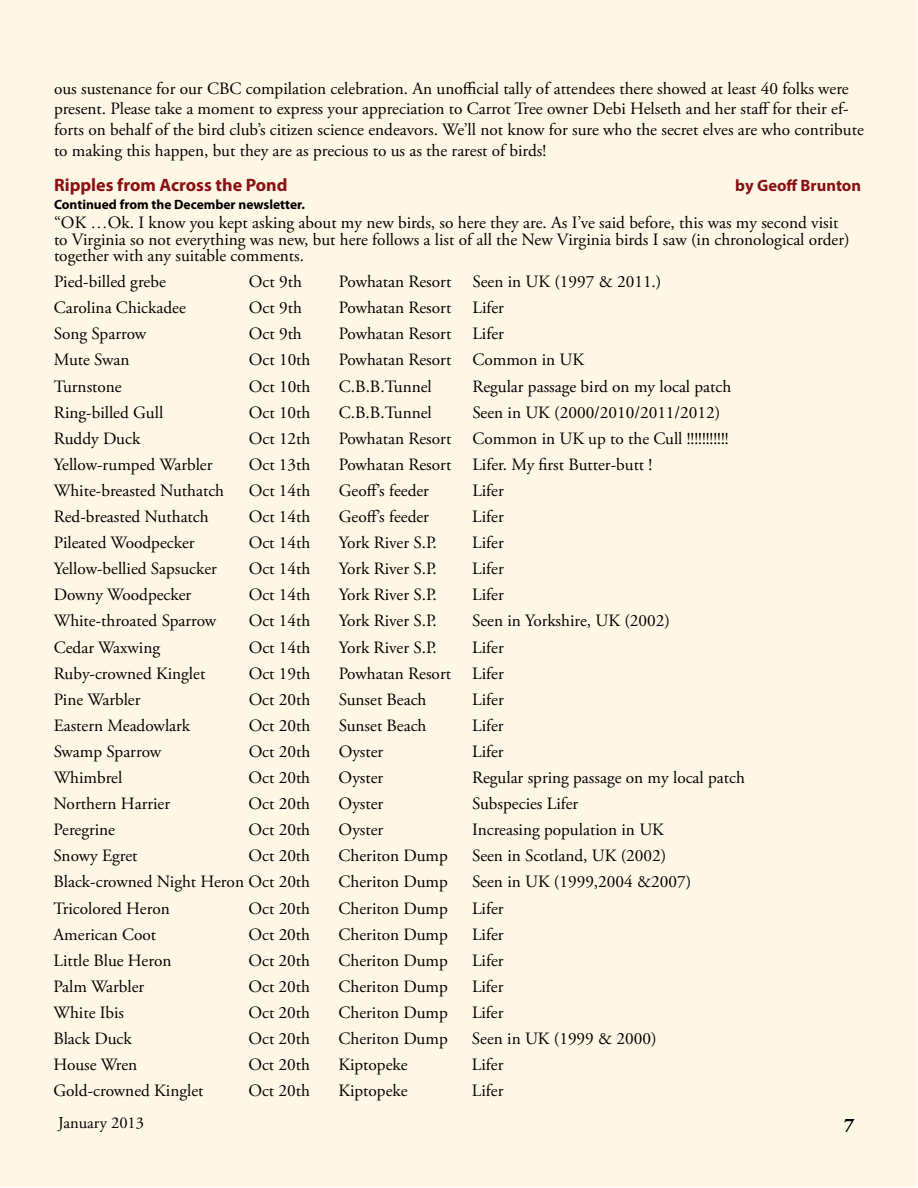
<style>
.page{position:relative;width:918px;height:1188px;background:#fff}
.page>*{position:absolute;margin:0;border:0;box-sizing:border-box;transform-origin:0 0}
.t1{font:700 21px "Adobe Garamond Pro";color:#000}
.t2{font:700 18px "Myriad Pro";color:#8b1013}
.t3{font:17.25px/20.7px "Adobe Garamond Pro";color:#000}
.t4{font:700 16.5px "Myriad Pro";color:#8b1013}
.t5{font:16.5px "Adobe Garamond Pro";color:#000}
.t6{font:700 13.5px "Myriad Pro";color:#000}
</style>
<div class="page">
<div style="left:1px;top:1px;width:916px;height:1186px;background:#fff7e5"></div>
<p class="t3" style="left:54px;top:78px;width:811px">ous sustenance for our CBC compilation celebration. An unofficial tally of attendees there showed at least 40 folks were present. Please take a moment to express your appreciation to Carrot Tree owner Debi Helseth and her staff for their ef&shy;forts on behalf of the bird club’s citizen science endeavors. We’ll not know for sure who the secret elves are who contribute to making this happen, but they are as precious to us as the rarest of birds!</p>
<p class="t2" style="left:54px;top:173px;width:235px">Ripples from Across the Pond</p>
<p class="t4" style="left:735px;top:174px;width:127px">by Geoff Brunton</p>
<p class="t6" style="left:54px;top:196px;width:252px">Continued from the December newsletter.</p>
<p class="t3" style="left:54px;top:215px;width:797px;line-height:16.5px">“OK …Ok. I know you kept asking about my new birds, so here they are. As I’ve said before, this was my second visit to Virginia so not everything was new, but here follows a list of all the New Virginia birds I saw (in chronological order) together with any suitable comments.</p>
<p class="t3" style="left:54px;top:272px;width:113px">Pied-billed grebe</p>
<p class="t3" style="left:249px;top:272px;width:54px">Oct 9th</p>
<p class="t3" style="left:339px;top:272px;width:324px">Powhatan Resort Seen in UK (1997 &amp; 2011.)</p>
<p class="t3" style="left:54px;top:298px;width:133px">Carolina Chickadee</p>
<p class="t3" style="left:249px;top:298px;width:54px">Oct 9th</p>
<p class="t3" style="left:339px;top:298px;width:167px">Powhatan Resort Lifer</p>
<p class="t3" style="left:54px;top:324px;width:94px">Song Sparrow</p>
<p class="t3" style="left:249px;top:324px;width:54px">Oct 9th</p>
<p class="t3" style="left:339px;top:324px;width:167px">Powhatan Resort Lifer</p>
<p class="t3" style="left:54px;top:350px;width:77px">Mute Swan</p>
<p class="t3" style="left:249px;top:350px;width:63px">Oct 10th</p>
<p class="t3" style="left:339px;top:350px;width:247px">Powhatan Resort Common in UK</p>
<p class="t3" style="left:54px;top:376px;width:69px">Turnstone</p>
<p class="t3" style="left:249px;top:376px;width:63px">Oct 10th</p>
<p class="t3" style="left:339px;top:376px;width:94px">C.B.B.Tunnel</p>
<p class="t3" style="left:472px;top:376px;width:260px">Regular passage bird on my local patch</p>
<p class="t3" style="left:54px;top:402px;width:111px">Ring-billed Gull</p>
<p class="t3" style="left:249px;top:402px;width:63px">Oct 10th</p>
<p class="t3" style="left:339px;top:402px;width:94px">C.B.B.Tunnel</p>
<p class="t3" style="left:472px;top:402px;width:249px">Seen in UK (2000/2010/2011/2012)</p>
<p class="t3" style="left:54px;top:429px;width:88px">Ruddy Duck</p>
<p class="t3" style="left:249px;top:429px;width:63px">Oct 12th</p>
<p class="t3" style="left:339px;top:429px;width:391px">Powhatan Resort Common in UK up to the Cull !!!!!!!!!!!</p>
<p class="t3" style="left:54px;top:455px;width:160px">Yellow-rumped Warbler</p>
<p class="t3" style="left:249px;top:455px;width:63px">Oct 13th</p>
<p class="t3" style="left:339px;top:455px;width:315px">Powhatan Resort Lifer. My first Butter-butt !</p>
<p class="t3" style="left:54px;top:481px;width:172px">White-breasted Nuthatch</p>
<p class="t3" style="left:249px;top:481px;width:63px">Oct 14th</p>
<p class="t3" style="left:339px;top:481px;width:92px">Geoff’s feeder</p>
<p class="t3" style="left:472px;top:481px;width:33px">Lifer</p>
<p class="t3" style="left:54px;top:507px;width:156px">Red-breasted Nuthatch</p>
<p class="t3" style="left:249px;top:507px;width:63px">Oct 14th</p>
<p class="t3" style="left:339px;top:507px;width:92px">Geoff’s feeder</p>
<p class="t3" style="left:472px;top:507px;width:33px">Lifer</p>
<p class="t3" style="left:54px;top:533px;width:142px">Pileated Woodpecker</p>
<p class="t3" style="left:249px;top:533px;width:63px">Oct 14th</p>
<p class="t3" style="left:339px;top:533px;width:100px">York River S.P.</p>
<p class="t3" style="left:472px;top:533px;width:33px">Lifer</p>
<p class="t3" style="left:54px;top:559px;width:165px">Yellow-bellied Sapsucker</p>
<p class="t3" style="left:249px;top:559px;width:63px">Oct 14th</p>
<p class="t3" style="left:339px;top:559px;width:100px">York River S.P.</p>
<p class="t3" style="left:472px;top:559px;width:33px">Lifer</p>
<p class="t3" style="left:54px;top:585px;width:139px">Downy Woodpecker</p>
<p class="t3" style="left:249px;top:585px;width:63px">Oct 14th</p>
<p class="t3" style="left:339px;top:585px;width:100px">York River S.P.</p>
<p class="t3" style="left:472px;top:585px;width:33px">Lifer</p>
<p class="t3" style="left:54px;top:611px;width:164px">White-throated Sparrow</p>
<p class="t3" style="left:249px;top:611px;width:63px">Oct 14th</p>
<p class="t3" style="left:339px;top:611px;width:100px">York River S.P.</p>
<p class="t3" style="left:472px;top:611px;width:199px">Seen in Yorkshire, UK (2002)</p>
<p class="t3" style="left:54px;top:637px;width:108px">Cedar Waxwing</p>
<p class="t3" style="left:249px;top:637px;width:63px">Oct 14th</p>
<p class="t3" style="left:339px;top:637px;width:100px">York River S.P.</p>
<p class="t3" style="left:472px;top:637px;width:33px">Lifer</p>
<p class="t3" style="left:54px;top:663px;width:153px">Ruby-crowned Kinglet</p>
<p class="t3" style="left:249px;top:663px;width:63px">Oct 19th</p>
<p class="t3" style="left:339px;top:663px;width:167px">Powhatan Resort Lifer</p>
<p class="t3" style="left:54px;top:690px;width:88px">Pine Warbler</p>
<p class="t3" style="left:249px;top:690px;width:63px">Oct 20th</p>
<p class="t3" style="left:339px;top:690px;width:89px">Sunset Beach</p>
<p class="t3" style="left:472px;top:690px;width:33px">Lifer</p>
<p class="t3" style="left:54px;top:716px;width:138px">Eastern Meadowlark</p>
<p class="t3" style="left:249px;top:716px;width:63px">Oct 20th</p>
<p class="t3" style="left:339px;top:716px;width:89px">Sunset Beach</p>
<p class="t3" style="left:472px;top:716px;width:33px">Lifer</p>
<p class="t3" style="left:54px;top:742px;width:109px">Swamp Sparrow</p>
<p class="t3" style="left:249px;top:742px;width:63px">Oct 20th</p>
<p class="t3" style="left:339px;top:742px;width:46px">Oyster</p>
<p class="t3" style="left:472px;top:742px;width:33px">Lifer</p>
<p class="t3" style="left:54px;top:768px;width:70px">Whimbrel</p>
<p class="t3" style="left:249px;top:768px;width:63px">Oct 20th</p>
<p class="t3" style="left:339px;top:768px;width:46px">Oyster</p>
<p class="t3" style="left:472px;top:768px;width:274px">Regular spring passage on my local patch</p>
<p class="t3" style="left:54px;top:794px;width:118px">Northern Harrier</p>
<p class="t3" style="left:249px;top:794px;width:63px">Oct 20th</p>
<p class="t3" style="left:339px;top:794px;width:46px">Oyster</p>
<p class="t3" style="left:472px;top:794px;width:108px">Subspecies Lifer</p>
<p class="t3" style="left:54px;top:820px;width:63px">Peregrine</p>
<p class="t3" style="left:249px;top:820px;width:63px">Oct 20th</p>
<p class="t3" style="left:339px;top:820px;width:46px">Oyster</p>
<p class="t3" style="left:472px;top:820px;width:193px">Increasing population in UK</p>
<p class="t3" style="left:54px;top:846px;width:85px">Snowy Egret</p>
<p class="t3" style="left:249px;top:846px;width:63px">Oct 20th</p>
<p class="t3" style="left:339px;top:846px;width:111px">Cheriton Dump</p>
<p class="t3" style="left:472px;top:846px;width:196px">Seen in Scotland, UK (2002)</p>
<p class="t3" style="left:54px;top:872px;width:258px">Black-crowned Night Heron Oct 20th</p>
<p class="t3" style="left:339px;top:872px;width:111px">Cheriton Dump</p>
<p class="t3" style="left:472px;top:872px;width:221px">Seen in UK (1999,2004 &amp;2007)</p>
<p class="t3" style="left:54px;top:898px;width:118px">Tricolored Heron</p>
<p class="t3" style="left:249px;top:898px;width:63px">Oct 20th</p>
<p class="t3" style="left:339px;top:898px;width:111px">Cheriton Dump</p>
<p class="t3" style="left:472px;top:898px;width:33px">Lifer</p>
<p class="t3" style="left:54px;top:924px;width:104px">American Coot</p>
<p class="t3" style="left:249px;top:924px;width:63px">Oct 20th</p>
<p class="t3" style="left:339px;top:924px;width:111px">Cheriton Dump</p>
<p class="t3" style="left:472px;top:924px;width:33px">Lifer</p>
<p class="t3" style="left:54px;top:951px;width:119px">Little Blue Heron</p>
<p class="t3" style="left:249px;top:951px;width:63px">Oct 20th</p>
<p class="t3" style="left:339px;top:951px;width:111px">Cheriton Dump</p>
<p class="t3" style="left:472px;top:951px;width:33px">Lifer</p>
<p class="t3" style="left:54px;top:977px;width:92px">Palm Warbler</p>
<p class="t3" style="left:249px;top:977px;width:63px">Oct 20th</p>
<p class="t3" style="left:339px;top:977px;width:111px">Cheriton Dump</p>
<p class="t3" style="left:472px;top:977px;width:33px">Lifer</p>
<p class="t3" style="left:54px;top:1003px;width:72px">White Ibis</p>
<p class="t3" style="left:249px;top:1003px;width:63px">Oct 20th</p>
<p class="t3" style="left:339px;top:1003px;width:111px">Cheriton Dump</p>
<p class="t3" style="left:472px;top:1003px;width:33px">Lifer</p>
<p class="t3" style="left:54px;top:1029px;width:80px">Black Duck</p>
<p class="t3" style="left:248px;top:1029px;width:63px">Oct 20th</p>
<p class="t3" style="left:338px;top:1029px;width:111px">Cheriton Dump</p>
<p class="t3" style="left:472px;top:1029px;width:186px">Seen in UK (1999 &amp; 2000)</p>
<p class="t3" style="left:53px;top:1055px;width:85px">House Wren</p>
<p class="t3" style="left:248px;top:1055px;width:63px">Oct 20th</p>
<p class="t3" style="left:338px;top:1055px;width:71px">Kiptopeke</p>
<p class="t3" style="left:472px;top:1055px;width:33px">Lifer</p>
<p class="t3" style="left:53px;top:1081px;width:152px">Gold-crowned Kinglet</p>
<p class="t3" style="left:248px;top:1081px;width:63px">Oct 20th</p>
<p class="t3" style="left:338px;top:1081px;width:71px">Kiptopeke</p>
<p class="t3" style="left:472px;top:1081px;width:33px">Lifer</p>
<p class="t5" style="left:58px;top:1112px;width:87px">January 2013</p>
<p class="t1" style="left:844px;top:1109px;width:12px">7</p>
<p class="t1" style="left:840px;top:1121px;width:12px">7</p>
</div>
